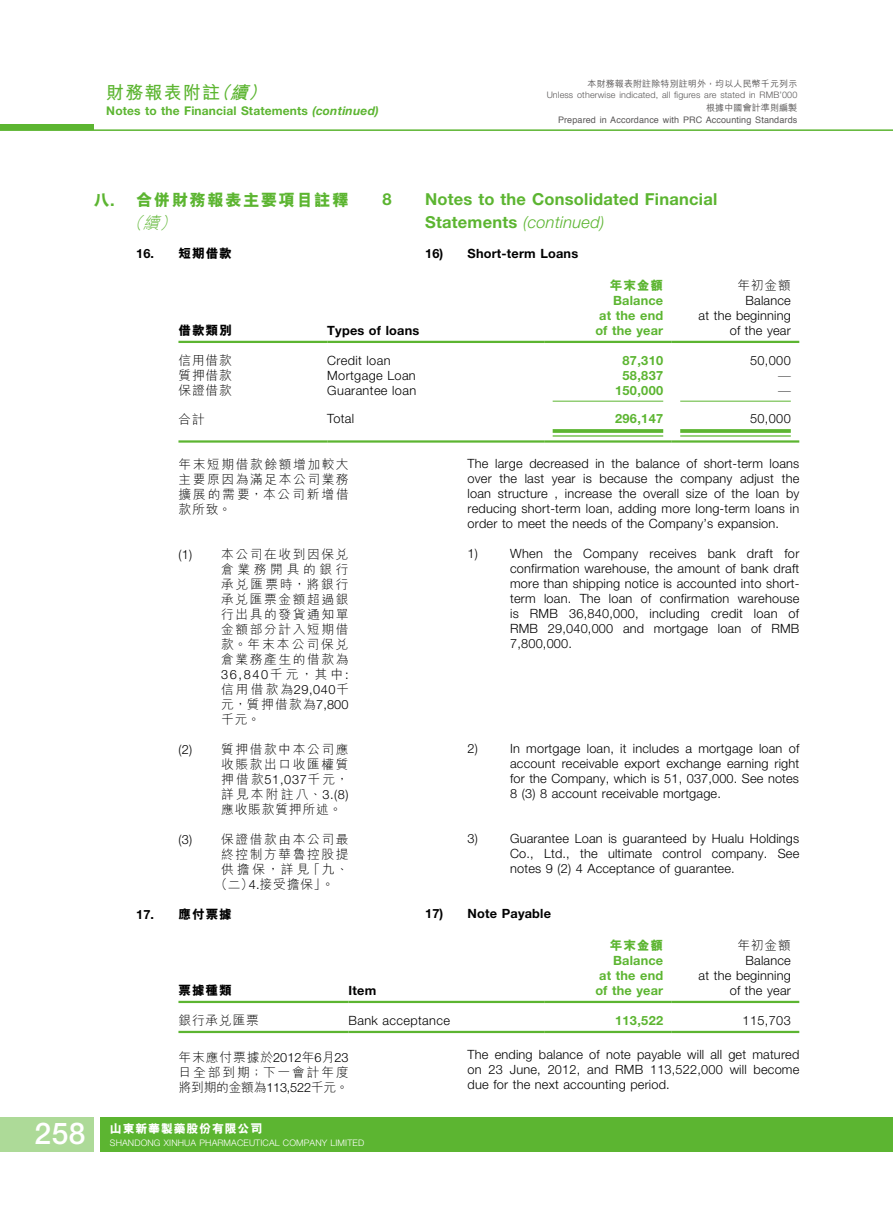
<style>
.page{position:relative;width:893px;height:1212px;background:#fff}
.page>*{position:absolute;margin:0;border:0;box-sizing:border-box;transform-origin:0 0}
.t1{font:500 30px "Helvetica Neue LT Std";color:#fff}
.t2{font:700 18px "M Hei HK";letter-spacing:.065em;color:#5cb531}
.t3{font:700 16.5px/22.5px "Helvetica Neue LT Std";letter-spacing:.015em;color:#5cb531}
.t4{font:800 16.5px/22.5px "M Hei HK";letter-spacing:.08em;color:#5cb531}
.t5{font:300 12.75px/15px "Helvetica Neue LT Std";letter-spacing:.015em;color:#000;text-align:justify}
.t6{font:300 12.75px/15px "M Hei HK";letter-spacing:.125em;color:#000;text-align:justify}
.t7{font:700 12.75px/15px "Helvetica Neue LT Std";letter-spacing:.015em;color:#5cb531;text-align:right}
.t8{font:700 12.75px "Helvetica Neue LT Std";letter-spacing:.015em;color:#000}
.t9{font:800 12.75px "M Hei HK";letter-spacing:.065em;color:#000}
.t10{font:800 12.75px "M Hei HK";letter-spacing:.065em;color:#5cb531}
.t11{font:100 condensed 12.75px "Helvetica Neue LT Std";color:#000}
.t12{font:700 12px "Helvetica Neue LT Std";letter-spacing:.015em;color:#5cb531}
.t13{font:800 12px "M Hei HK";letter-spacing:.065em;color:#fff}
.t14{font:300 9px "Helvetica Neue LT Std";letter-spacing:.015em;color:#595757}
.t15{font:9px "Helvetica";letter-spacing:.015em;color:#595757}
.t16{font:300 9px "Helvetica Neue LT Std";letter-spacing:.015em;color:#fff}
.t17{font:500 9px "M Hei HK";letter-spacing:.015em;color:#595757}
.s1{font-style:italic}
.s2{font-family:"Helvetica Neue LT Std";font-weight:700}
.s3{font-weight:300;font-style:italic}
.s4{font-family:"Helvetica Neue LT Std"}
.s5{font-family:"M Hei HK"}
</style>
<div class="page">
<hr style="left:0;top:129px;width:893px;height:2px;background:#5cb531">
<div style="left:100px;top:1117px;width:793px;height:34px;background:#5cb531"></div>
<div style="left:0;top:1117px;width:94px;height:34px;background:#adda98"></div>
<div style="left:0;top:124px;width:94px;height:5px;background:#5cb531"></div>
<hr style="left:178px;top:341px;width:149px;height:2px;background:#5cb531">
<hr style="left:327px;top:341px;width:217px;height:2px;background:#5cb531">
<hr style="left:544px;top:341px;width:128px;height:2px;background:#5cb531">
<hr style="left:672px;top:341px;width:127px;height:2px;background:#5cb531">
<hr style="left:553px;top:401px;width:110px;height:1px;background:#5cb531">
<hr style="left:680px;top:401px;width:111px;height:1px;background:#5cb531">
<svg style="left:553px;top:429px;width:110px;height:4px"></svg>
<hr style="left:553px;top:435px;width:110px;height:2px;background:#5cb531">
<svg style="left:680px;top:429px;width:111px;height:4px"></svg>
<hr style="left:680px;top:435px;width:111px;height:2px;background:#5cb531">
<hr style="left:178px;top:440px;width:149px;height:3px;background:#5cb531">
<hr style="left:327px;top:440px;width:217px;height:3px;background:#5cb531">
<hr style="left:544px;top:440px;width:128px;height:3px;background:#5cb531">
<hr style="left:672px;top:440px;width:127px;height:3px;background:#5cb531">
<hr style="left:178px;top:1001px;width:171px;height:2px;background:#5cb531">
<hr style="left:349px;top:1001px;width:195px;height:2px;background:#5cb531">
<hr style="left:544px;top:1001px;width:128px;height:2px;background:#5cb531">
<hr style="left:672px;top:1001px;width:127px;height:2px;background:#5cb531">
<hr style="left:178px;top:1031px;width:171px;height:2px;background:#5cb531">
<hr style="left:349px;top:1031px;width:195px;height:2px;background:#5cb531">
<hr style="left:544px;top:1031px;width:128px;height:2px;background:#5cb531">
<hr style="left:672px;top:1031px;width:127px;height:2px;background:#5cb531">
<h2 class="t2" style="left:106px;top:79px;width:168px">財務報表附註<span class="s1">（續）</span></h2>
<p class="t12" style="left:106px;top:103px;width:274px">Notes to the Financial Statements <span class="s1">(continued)</span></p>
<p class="t17" style="left:587px;top:77px;width:211px">本財務報表附註除特別註明外，均以人民幣千元列示</p>
<p class="t14" style="left:547px;top:90px;width:252px">Unless otherwise indicated, all figures are stated in RMB’000</p>
<p class="t17" style="left:706px;top:101px;width:93px">根據中國會計準則編製</p>
<p class="t15" style="left:558px;top:112px;width:241px">Prepared in Accordance with PRC Accounting Standards</p>
<p class="t4" style="left:126px;top:188px;width:224px;text-indent:-33px">八<span class="s2">.</span> 合併財務報表主要項目註釋<span class="s3">（續）</span></p>
<p class="t9" style="left:136px;top:247px;width:97px"><span class="s2">16.</span> 短期借款</p>
<p class="t3" style="left:383px;top:188px;width:11px">8</p>
<p class="t3" style="left:425px;top:188px;width:294px">Notes to the Consolidated Financial<br>Statements <span class="s3">(continued)</span></p>
<p class="t8" style="left:425px;top:246px;width:155px">16) Short-term Loans</p>
<p class="t10" style="left:610px;top:279px;width:55px">年末金額</p>
<p class="t6" style="left:737px;top:278px;width:55px">年初金額</p>
<p class="t9" style="left:178px;top:324px;width:55px">借款類別</p>
<p class="t8" style="left:327px;top:323px;width:94px">Types of loans</p>
<p class="t7" style="left:595px;top:293px;width:69px">Balance<br>at the end of the year</p>
<p class="t5" style="left:699px;top:292px;width:94px;text-align:right">Balance<br>at the beginning of the year</p>
<p class="t6" style="left:178px;top:353px;width:55px">信用借款</p>
<p class="t5" style="left:327px;top:352px;width:65px">Credit loan</p>
<p class="t7" style="left:622px;top:352px;width:42px">87,310</p>
<p class="t5" style="left:750px;top:352px;width:42px">50,000</p>
<p class="t6" style="left:178px;top:368px;width:55px">質押借款</p>
<p class="t5" style="left:327px;top:367px;width:90px">Mortgage Loan</p>
<p class="t7" style="left:622px;top:367px;width:42px">58,837</p>
<p class="t11" style="left:778px;top:368px;width:14px">—</p>
<p class="t6" style="left:178px;top:383px;width:55px">保證借款</p>
<p class="t5" style="left:327px;top:382px;width:90px">Guarantee loan</p>
<p class="t7" style="left:615px;top:382px;width:50px">150,000</p>
<p class="t11" style="left:778px;top:383px;width:14px">—</p>
<p class="t6" style="left:178px;top:411px;width:28px">合計</p>
<p class="t5" style="left:327px;top:411px;width:28px">Total</p>
<p class="t7" style="left:615px;top:411px;width:50px">296,147</p>
<p class="t5" style="left:750px;top:411px;width:42px">50,000</p>
<p class="t5" style="left:468px;top:456px;width:333px">The large decreased in the balance of short-term loans over the last year is because the company adjust the loan structure , increase the overall size of the loan by reducing short-term loan, adding more long-term loans in order to meet the needs of the Company’s expansion.</p>
<p class="t5" style="left:468px;top:546px;width:12px">1)</p>
<p class="t5" style="left:510px;top:546px;width:291px">When the Company receives bank draft for confirmation warehouse, the amount of bank draft more than shipping notice is accounted into short&shy;term loan. The loan of confirmation warehouse is RMB 36,840,000, including credit loan of RMB 29,040,000 and mortgage loan of RMB 7,800,000.</p>
<p class="t6" style="left:179px;top:456px;width:172px">年末短期借款餘額增加較大主要原因為滿足本公司業務擴展的需要，本公司新增借款所致。</p>
<p class="t6" style="left:221px;top:546px;width:129px;text-indent:-43px"><span class="s4">(1)</span> 本公司在收到因保兌倉業務開具的銀行承兌匯票時，將銀行承兌匯票金額超過銀行出具的發貨通知單金額部分計入短期借款。年末本公司保兌倉業務產生的借款為</p>
<p class="t5" style="left:221px;top:666px;width:129px">36,840<span class="s5">千元，其中</span>:</p>
<p class="t6" style="left:221px;top:681px;width:129px">信用借款為<span class="s4">29,040</span>千元，質押借款為<span class="s4">7,800</span>千元。</p>
<p class="t6" style="left:221px;top:741px;width:129px;text-indent:-43px"><span class="s4">(2)</span> 質押借款中本公司應收賬款出口收匯權質押借款<span class="s4">51,037</span>千元，詳見本附註八、<span class="s4">3.(8)</span>應收賬款質押所述。</p>
<p class="t6" style="left:179px;top:831px;width:172px"><span class="s4">(3)</span> 保證借款由本公司最</p>
<p class="t6" style="left:221px;top:846px;width:129px">終控制方華魯控股提</p>
<p class="t6" style="left:221px;top:861px;width:129px">供擔保，詳見「九、</p>
<p class="t6" style="left:215px;top:876px;width:121px">（二）<span class="s4">4.</span>接受擔保」。</p>
<p class="t9" style="left:136px;top:908px;width:97px"><span class="s2">17.</span> 應付票據</p>
<p class="t5" style="left:468px;top:741px;width:12px">2)</p>
<p class="t5" style="left:510px;top:741px;width:291px">In mortgage loan, it includes a mortgage loan of account receivable export exchange earning right for the Company, which is 51, 037,000. See notes 8 (3) 8 account receivable mortgage.</p>
<p class="t5" style="left:468px;top:831px;width:12px">3)</p>
<p class="t5" style="left:510px;top:831px;width:291px">Guarantee Loan is guaranteed by Hualu Holdings Co., Ltd., the ultimate control company. See notes 9 (2) 4 Acceptance of guarantee.</p>
<p class="t8" style="left:425px;top:906px;width:127px">17) Note Payable</p>
<p class="t10" style="left:610px;top:939px;width:55px">年末金額</p>
<p class="t6" style="left:737px;top:938px;width:55px">年初金額</p>
<p class="t9" style="left:178px;top:984px;width:55px">票據種類</p>
<p class="t8" style="left:349px;top:983px;width:29px">Item</p>
<p class="t7" style="left:595px;top:953px;width:69px">Balance<br>at the end of the year</p>
<p class="t5" style="left:699px;top:952px;width:94px;text-align:right">Balance<br>at the beginning of the year</p>
<p class="t6" style="left:178px;top:1013px;width:82px">銀行承兌匯票</p>
<p class="t5" style="left:349px;top:1012px;width:103px">Bank acceptance</p>
<p class="t7" style="left:615px;top:1013px;width:50px">113,522</p>
<p class="t5" style="left:743px;top:1012px;width:50px">115,703</p>
<p class="t5" style="left:468px;top:1046px;width:333px">The ending balance of note payable will all get matured on 23 June, 2012, and RMB 113,522,000 will become due for the next accounting period.</p>
<p class="t6" style="left:179px;top:1049px;width:172px">年末應付票據於<span class="s4">2012</span>年<span class="s4">6</span>月<span class="s4">23</span>日全部到期；下一會計年度將到期的金額為<span class="s4">113,522</span>千元。</p>
<h1 class="t1" style="left:35px;top:1116px;width:52px">258</h1>
<p class="t13" style="left:110px;top:1122px;width:154px">山東新華製藥股份有限公司</p>
<p class="t16" style="left:110px;top:1137px;width:256px">SHANDONG XINHUA PHARMACEUTICAL COMPANY LIMITED</p>
</div>
